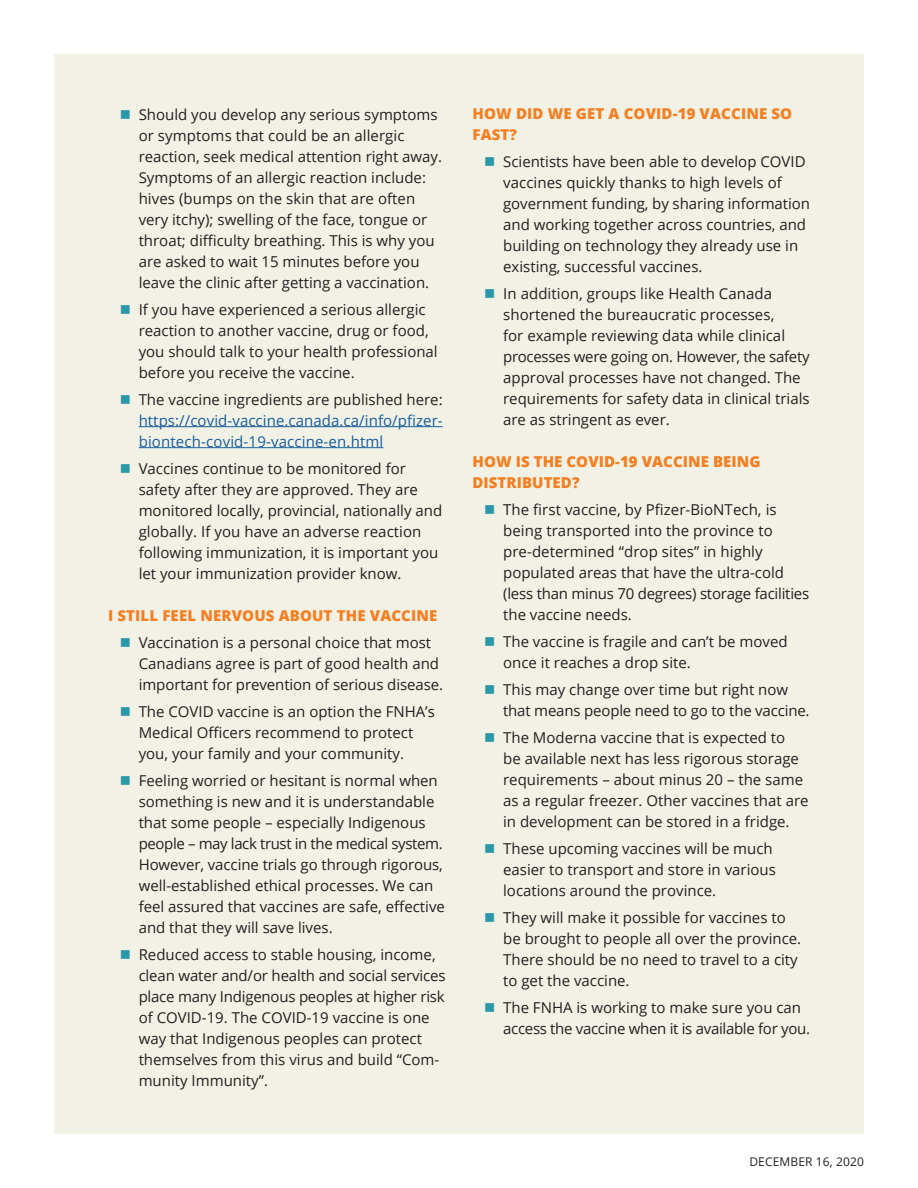
<style>
.page{position:relative;width:918px;height:1188px;background:#fff}
.page>*{position:absolute;margin:0;border:0;box-sizing:border-box;transform-origin:0 0}
.t1{font:15px/21px "Open Sans";color:#231f20}
.t2{font:15px/21px "Open Sans";letter-spacing:.01em;color:#175d9e;text-align:justify}
.t3{font:800 15px/21px "Open Sans";letter-spacing:.01em;color:#f57f21}
.t4{font:15px/21px "Open Sans";letter-spacing:-.02em;color:#231f20}
.t5{font:12px "Open Sans";letter-spacing:.01em;color:#231f20}
.s1{color:#2a98a7}
.s2{color:#231f20}
</style>
<div class="page">
<div style="left:54px;top:54px;width:810px;height:1080px;background:#f2f1e6"></div>
<hr style="left:139px;top:426px;width:304px;height:1px;background:#175d9e">
<hr style="left:139px;top:447px;width:244px;height:1px;background:#175d9e">
<p class="t1" style="left:139px;top:103px;width:305px;text-indent:-19px"><span class="s1">■</span> Should you develop any serious symptoms or symptoms that could be an allergic reaction, seek medical attention right away.<br>Symptoms of an allergic reaction include: hives (bumps on the skin that are often very itchy); swelling of the face, tongue or throat; difficulty breathing. This is why you are asked to wait 15 minutes before you leave the clinic after getting a vaccination.</p>
<p class="t1" style="left:139px;top:298px;width:301px;text-indent:-19px"><span class="s1">■</span> If you have experienced a serious allergic reaction to another vaccine, drug or food, you should talk to your health professional before you receive the vaccine.</p>
<p class="t2" style="left:139px;top:388px;width:306px;text-indent:-19px"><span class="s1">■</span> <span class="s2">The vaccine ingredients are published here: </span>https://covid-vaccine.canada.ca/info/pfizer&shy;biontech-covid-19-vaccine-en.html</p>
<p class="t1" style="left:139px;top:457px;width:305px;text-indent:-19px"><span class="s1">■</span> Vaccines continue to be monitored for safety after they are approved. They are monitored locally, provincial, nationally and globally. If you have an adverse reaction following immunization, it is important you let your immunization provider know.</p>
<p class="t3" style="left:108px;top:604px;width:331px">I STILL FEEL NERVOUS ABOUT THE VACCINE</p>
<p class="t1" style="left:139px;top:631px;width:306px;text-indent:-19px"><span class="s1">■</span> Vaccination is a personal choice that most<br>Canadians agree is part of good health and important for prevention of serious disease.</p>
<p class="t1" style="left:139px;top:700px;width:298px;text-indent:-19px"><span class="s1">■</span> The COVID vaccine is an option the FNHA’s<br>Medical Officers recommend to protect you, your family and your community.</p>
<p class="t1" style="left:139px;top:769px;width:308px;text-indent:-19px"><span class="s1">■</span> Feeling worried or hesitant is normal when something is new and it is understandable that some people – especially Indigenous people – may lack trust in the medical system.<br>However, vaccine trials go through rigorous, well-established ethical processes. We can feel assured that vaccines are safe, effective and that they will save lives.</p>
<p class="t1" style="left:139px;top:943px;width:308px;text-indent:-19px"><span class="s1">■</span> Reduced access to stable housing, income, clean water and/or health and social services place many Indigenous peoples at higher risk of COVID-19. The COVID-19 vaccine is one way that Indigenous peoples can protect themselves from this virus and build “Com&shy;munity Immunity”.</p>
<p class="t3" style="left:472px;top:103px;width:321px">HOW DID WE GET A COVID-19 VACCINE SO<br>FAST?</p>
<p class="t1" style="left:503px;top:151px;width:308px;text-indent:-19px"><span class="s1">■</span> Scientists have been able to develop COVID vaccines quickly thanks to high levels of government funding, by sharing information and working together across countries, and building on technology they already use in existing, successful vaccines.</p>
<p class="t1" style="left:503px;top:283px;width:308px;text-indent:-19px"><span class="s1">■</span> In addition, groups like Health Canada shortened the bureaucratic processes,<br>for example reviewing data while clinical processes were going on. However, the safety approval processes have not changed. The requirements for safety data in clinical trials are as stringent as ever.</p>
<p class="t3" style="left:472px;top:451px;width:289px">HOW IS THE COVID-19 VACCINE BEING<br>DISTRIBUTED?</p>
<p class="t1" style="left:503px;top:499px;width:308px;text-indent:-19px"><span class="s1">■</span> The first vaccine, by Pfizer-BioNTech, is being transported into the province to pre-determined “drop sites” in highly populated areas that have the ultra-cold (less than minus 70 degrees) storage facilities the vaccine needs.</p>
<p class="t1" style="left:503px;top:631px;width:286px;text-indent:-19px"><span class="s1">■</span> The vaccine is fragile and can’t be moved once it reaches a drop site.</p>
<p class="t1" style="left:503px;top:679px;width:308px;text-indent:-19px"><span class="s1">■</span> This may change over time but right now that means people need to go to the vaccine.</p>
<p class="t1" style="left:503px;top:727px;width:307px;text-indent:-19px"><span class="s1">■</span> The Moderna vaccine that is expected to<br>be available next has less rigorous storage requirements – about minus 20 – the same as a regular freezer. Other vaccines that are in development can be stored in a fridge.</p>
<p class="t1" style="left:503px;top:838px;width:274px;text-indent:-19px"><span class="s1">■</span> These upcoming vaccines will be much easier to transport and store in various locations around the province.</p>
<p class="t1" style="left:503px;top:907px;width:300px;text-indent:-19px"><span class="s1">■</span> They will make it possible for vaccines to be brought to people all over the province.<br>There should be no need to travel to a city to get the vaccine.</p>
<p class="t4" style="left:503px;top:997px;width:308px;text-indent:-19px"><span class="s1">■</span> The FNHA is working to make sure you can access the vaccine when it is available for you.</p>
<p class="t5" style="left:749px;top:1153px;width:116px">DECEMBER 16, 2020</p>
</div>
